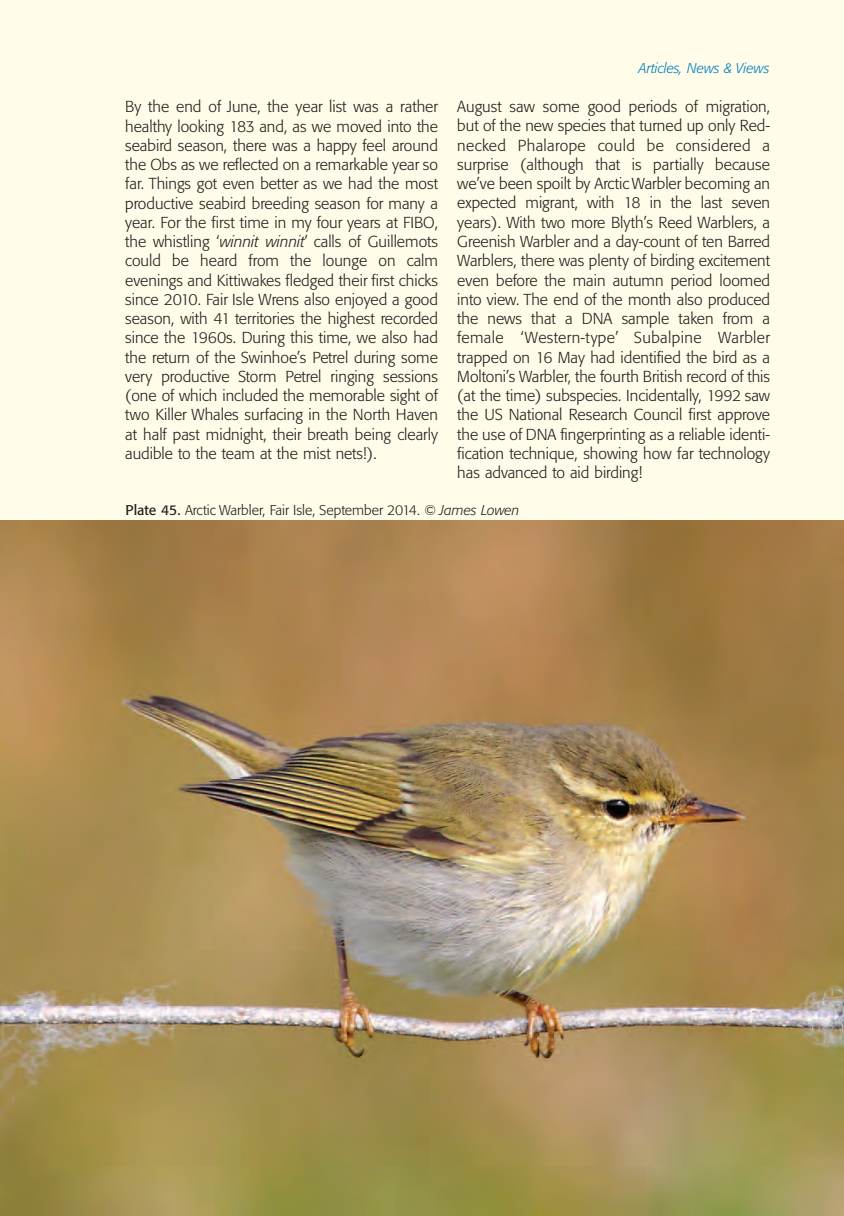
<style>
.page{position:relative;width:844px;height:1216px;background:#fff}
.page>*{position:absolute;margin:0;border:0;box-sizing:border-box;transform-origin:0 0}
.t1{font:300 15.75px/19.2px "Formata BQ";color:#231f20;text-align:justify}
.t2{font:300 14px "Formata BQ";color:#231f20}
.t3{font:italic 300 14px "Formata BQ";color:#007cc2}
.s1{font-style:italic}
.s2{font-weight:400}
</style>
<div class="page">
<div style="left:0;top:0;width:843px;height:1215px;background:#fffde9"></div>
<img style="left:0;top:521px;width:843px;height:694px">
<p class="t3" style="left:638px;top:62px;width:132px">Articles, News &amp; Views</p>
<p class="t1" style="left:125px;top:98px;width:314px">By the end of June, the year list was a rather healthy looking 183 and, as we moved into the seabird season, there was a happy feel around the Obs as we reflected on a remarkable year so far. Things got even better as we had the most productive seabird breeding season for many a year. For the first time in my four years at FIBO, the whistling ‘<span class="s1">winnit winnit</span>’ calls of Guillemots could be heard from the lounge on calm evenings and Kittiwakes fledged their first chicks since 2010. Fair Isle Wrens also enjoyed a good season, with 41 territories the highest recorded since the 1960s. During this time, we also had the return of the Swinhoe’s Petrel during some very productive Storm Petrel ringing sessions (one of which included the memorable sight of two Killer Whales surfacing in the North Haven at half past midnight, their breath being clearly audible to the team at the mist nets!).</p>
<p class="t1" style="left:457px;top:98px;width:314px">August saw some good periods of migration, but of the new species that turned up only Red&shy;necked Phalarope could be considered a surprise (although that is partially because we’ve been spoilt by Arctic Warbler becoming an expected migrant, with 18 in the last seven years). With two more Blyth’s Reed Warblers, a Greenish Warbler and a day-count of ten Barred Warblers, there was plenty of birding excitement even before the main autumn period loomed into view. The end of the month also produced the news that a DNA sample taken from a female ‘Western-type’ Subalpine Warbler trapped on 16 May had identified the bird as a Moltoni’s Warbler, the fourth British record of this (at the time) subspecies. Incidentally, 1992 saw the US National Research Council first approve the use of DNA fingerprinting as a reliable identi&shy;fication technique, showing how far technology has advanced to aid birding!</p>
<p class="t2" style="left:125px;top:504px;width:395px"><span class="s2">Plate 45.</span> Arctic Warbler, Fair Isle, September 2014. © <span class="s1">James Lowen</span></p>
</div>
